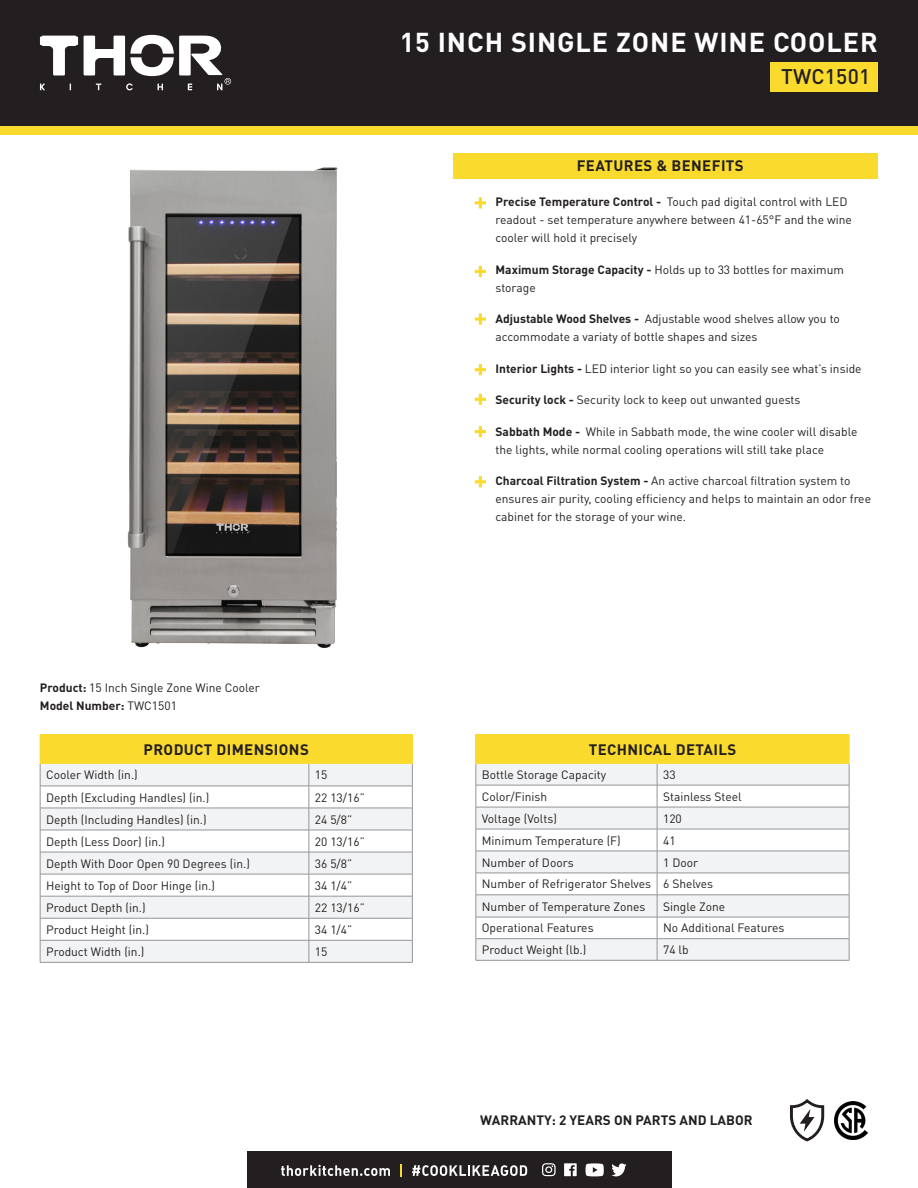
<style>
.page{position:relative;width:918px;height:1188px;background:#fff}
.page>*{position:absolute;margin:0;border:0;box-sizing:border-box;transform-origin:0 0}
.t1{font:700 27px "DIN Pro";letter-spacing:.035em;color:#fff}
.t2{font:500 21px "DIN Pro";letter-spacing:.01em;color:#231f20}
.t3{font:700 15px "DIN Pro";letter-spacing:.025em;color:#231f20}
.t4{font:700 13.5px "DIN Pro";color:#231f20}
.t5{font:12px/18px "DIN Pro";color:#231f20}
.s1{font-weight:700}
</style>
<div class="page">
<div style="left:0;top:125px;width:918px;height:10px;background:#fadb2d"></div>
<div style="left:0;top:0;width:918px;height:125px;background:#231f20"></div>
<svg style="left:40px;top:84px;width:5px;height:6px"></svg>
<svg style="left:84px;top:35px;width:147px;height:55px"></svg>
<svg style="left:40px;top:36px;width:38px;height:39px"></svg>
<img style="left:127px;top:167px;width:211px;height:480px">
<div style="left:453px;top:153px;width:425px;height:26px;background:#fadb2d"></div>
<div style="left:247px;top:1151px;width:424px;height:37px;background:#231f20"></div>
<svg style="left:281px;top:1165px;width:109px;height:11px"></svg>
<svg style="left:400px;top:1164px;width:2px;height:13px"></svg>
<svg style="left:412px;top:1165px;width:115px;height:11px"></svg>
<svg style="left:542px;top:1163px;width:14px;height:13px"></svg>
<svg style="left:564px;top:1163px;width:13px;height:13px"></svg>
<svg style="left:611px;top:1163px;width:16px;height:13px"></svg>
<svg style="left:586px;top:1163px;width:18px;height:13px"></svg>
<div style="left:770px;top:63px;width:108px;height:29px;background:#fadb2d"></div>
<svg style="left:475px;top:197px;width:11px;height:12px"></svg>
<svg style="left:475px;top:266px;width:11px;height:11px"></svg>
<svg style="left:475px;top:313px;width:11px;height:12px"></svg>
<svg style="left:475px;top:364px;width:11px;height:11px"></svg>
<svg style="left:475px;top:394px;width:11px;height:11px"></svg>
<svg style="left:475px;top:426px;width:11px;height:11px"></svg>
<svg style="left:475px;top:476px;width:11px;height:11px"></svg>
<div style="left:476px;top:735px;width:373px;height:28px;background:#fadb2d"></div>
<svg style="left:477px;top:764px;width:372px;height:196px;fill:#f2f3f4"></svg>
<hr style="left:476px;top:785px;width:181px;height:1px;background:#939598">
<hr style="left:657px;top:785px;width:192px;height:1px;background:#939598">
<hr style="left:476px;top:807px;width:181px;height:1px;background:#939598">
<hr style="left:657px;top:807px;width:192px;height:1px;background:#939598">
<hr style="left:476px;top:829px;width:181px;height:1px;background:#939598">
<hr style="left:657px;top:829px;width:192px;height:1px;background:#939598">
<hr style="left:476px;top:851px;width:181px;height:1px;background:#939598">
<hr style="left:657px;top:851px;width:192px;height:1px;background:#939598">
<hr style="left:476px;top:873px;width:181px;height:1px;background:#939598">
<hr style="left:657px;top:873px;width:192px;height:1px;background:#939598">
<hr style="left:476px;top:895px;width:181px;height:1px;background:#939598">
<hr style="left:657px;top:895px;width:192px;height:1px;background:#939598">
<hr style="left:476px;top:917px;width:181px;height:1px;background:#939598">
<hr style="left:657px;top:917px;width:192px;height:1px;background:#939598">
<hr style="left:476px;top:938px;width:181px;height:1px;background:#939598">
<hr style="left:657px;top:938px;width:192px;height:1px;background:#939598">
<svg style="left:657px;top:764px;width:1px;height:196px"></svg>
<hr style="left:476px;top:960px;width:181px;height:1px;background:#939598">
<hr style="left:657px;top:960px;width:192px;height:1px;background:#939598">
<svg style="left:849px;top:735px;width:1px;height:225px"></svg>
<hr style="left:476px;top:734px;width:181px;height:1px;background:#fadb2d">
<svg style="left:476px;top:764px;width:1px;height:196px"></svg>
<hr style="left:657px;top:734px;width:192px;height:1px;background:#fadb2d">
<hr style="left:476px;top:762px;width:181px;height:2px;background:#fadb2d">
<hr style="left:657px;top:762px;width:192px;height:2px;background:#fadb2d">
<div style="left:40px;top:735px;width:372px;height:28px;background:#fadb2d"></div>
<svg style="left:41px;top:764px;width:371px;height:198px;fill:#f2f3f4"></svg>
<hr style="left:40px;top:786px;width:269px;height:1px;background:#939598">
<hr style="left:309px;top:786px;width:104px;height:1px;background:#939598">
<hr style="left:40px;top:808px;width:269px;height:1px;background:#939598">
<hr style="left:309px;top:808px;width:104px;height:1px;background:#939598">
<hr style="left:40px;top:830px;width:269px;height:1px;background:#939598">
<hr style="left:309px;top:830px;width:104px;height:1px;background:#939598">
<hr style="left:40px;top:852px;width:269px;height:1px;background:#939598">
<hr style="left:309px;top:852px;width:104px;height:1px;background:#939598">
<hr style="left:40px;top:874px;width:269px;height:1px;background:#939598">
<hr style="left:309px;top:874px;width:104px;height:1px;background:#939598">
<hr style="left:40px;top:896px;width:269px;height:1px;background:#939598">
<hr style="left:309px;top:896px;width:104px;height:1px;background:#939598">
<hr style="left:40px;top:918px;width:269px;height:1px;background:#939598">
<hr style="left:309px;top:918px;width:104px;height:1px;background:#939598">
<hr style="left:40px;top:940px;width:269px;height:1px;background:#939598">
<hr style="left:309px;top:940px;width:104px;height:1px;background:#939598">
<svg style="left:309px;top:764px;width:1px;height:198px"></svg>
<hr style="left:40px;top:962px;width:269px;height:1px;background:#939598">
<hr style="left:309px;top:962px;width:104px;height:1px;background:#939598">
<svg style="left:412px;top:735px;width:1px;height:227px"></svg>
<hr style="left:40px;top:734px;width:269px;height:1px;background:#fadb2d">
<svg style="left:40px;top:764px;width:1px;height:198px"></svg>
<hr style="left:309px;top:734px;width:104px;height:1px;background:#fadb2d">
<hr style="left:40px;top:762px;width:269px;height:2px;background:#fadb2d">
<hr style="left:309px;top:762px;width:104px;height:2px;background:#fadb2d">
<svg style="left:790px;top:1099px;width:35px;height:43px"></svg>
<img style="left:834px;top:1102px;width:33px;height:37px">
<p class="t1" style="left:400px;top:24px;width:479px">15 INCH SINGLE ZONE WINE COOLER</p>
<p class="t2" style="left:781px;top:62px;width:91px">TWC1501</p>
<p class="t3" style="left:577px;top:155px;width:168px">FEATURES &amp; BENEFITS</p>
<p class="t5" style="left:496px;top:192px;width:358px"><span class="s1">Precise Temperature Control -</span> Touch pad digital control with LED readout - set temperature anywhere between 41-65°F and the wine cooler will hold it precisely</p>
<p class="t5" style="left:496px;top:260px;width:350px"><span class="s1">Maximum Storage Capacity -</span> Holds up to 33 bottles for maximum storage</p>
<p class="t5" style="left:496px;top:309px;width:346px"><span class="s1">Adjustable Wood Shelves -</span> Adjustable wood shelves allow you to accommodate a variaty of bottle shapes and sizes</p>
<p class="t5" style="left:496px;top:359px;width:368px"><span class="s1">Interior Lights -</span> LED interior light so you can easily see what’s inside</p>
<p class="t5" style="left:496px;top:390px;width:306px"><span class="s1">Security lock -</span> Security lock to keep out unwanted guests</p>
<p class="t5" style="left:496px;top:422px;width:363px"><span class="s1">Sabbath Mode -</span> While in Sabbath mode, the wine cooler will disable the lights, while normal cooling operations will still take place</p>
<p class="t5" style="left:496px;top:471px;width:377px"><span class="s1">Charcoal Filtration System -</span> An active charcoal filtration system to ensures air purity, cooling efficiency and helps to maintain an odor free cabinet for the storage of your wine.</p>
<p class="t5" style="left:40px;top:678px;width:221px"><span class="s1">Product:</span> 15 Inch Single Zone Wine Cooler<br><span class="s1">Model Number:</span> TWC1501</p>
<p class="t3" style="left:144px;top:739px;width:167px">PRODUCT DIMENSIONS</p>
<p class="t5" style="left:46px;top:765px;width:93px">Cooler Width (in.)</p>
<p class="t5" style="left:315px;top:765px;width:14px">15</p>
<p class="t5" style="left:46px;top:788px;width:165px">Depth (Excluding Handles) (in.)</p>
<p class="t5" style="left:315px;top:788px;width:52px">22 13/16”</p>
<p class="t5" style="left:46px;top:810px;width:162px">Depth (Including Handles) (in.)</p>
<p class="t5" style="left:315px;top:810px;width:39px">24 5/8”</p>
<p class="t5" style="left:46px;top:832px;width:120px">Depth (Less Door) (in.)</p>
<p class="t5" style="left:315px;top:832px;width:52px">20 13/16”</p>
<p class="t5" style="left:46px;top:854px;width:205px">Depth With Door Open 90 Degrees (in.)</p>
<p class="t5" style="left:315px;top:854px;width:39px">36 5/8”</p>
<p class="t5" style="left:46px;top:876px;width:170px">Height to Top of Door Hinge (in.)</p>
<p class="t5" style="left:315px;top:876px;width:39px">34 1/4”</p>
<p class="t5" style="left:46px;top:898px;width:101px">Product Depth (in.)</p>
<p class="t5" style="left:315px;top:898px;width:52px">22 13/16”</p>
<p class="t5" style="left:46px;top:920px;width:104px">Product Height (in.)</p>
<p class="t5" style="left:315px;top:920px;width:39px">34 1/4”</p>
<p class="t5" style="left:46px;top:942px;width:100px">Product Width (in.)</p>
<p class="t5" style="left:315px;top:942px;width:14px">15</p>
<p class="t3" style="left:589px;top:739px;width:149px">TECHNICAL DETAILS</p>
<p class="t5" style="left:482px;top:765px;width:126px">Bottle Storage Capacity</p>
<p class="t5" style="left:663px;top:765px;width:14px">33</p>
<p class="t5" style="left:482px;top:787px;width:67px">Color/Finish</p>
<p class="t5" style="left:663px;top:787px;width:80px">Stainless Steel</p>
<p class="t5" style="left:482px;top:809px;width:77px">Voltage (Volts)</p>
<p class="t5" style="left:663px;top:809px;width:20px">120</p>
<p class="t5" style="left:482px;top:831px;width:140px">Minimum Temperature (F)</p>
<p class="t5" style="left:663px;top:831px;width:14px">41</p>
<p class="t5" style="left:482px;top:853px;width:93px">Number of Doors</p>
<p class="t5" style="left:663px;top:853px;width:37px">1 Door</p>
<p class="t5" style="left:482px;top:875px;width:171px">Number of Refrigerator Shelves</p>
<p class="t5" style="left:663px;top:875px;width:52px">6 Shelves</p>
<p class="t5" style="left:482px;top:897px;width:165px">Number of Temperature Zones</p>
<p class="t5" style="left:663px;top:897px;width:64px">Single Zone</p>
<p class="t5" style="left:482px;top:919px;width:113px">Operational Features</p>
<p class="t5" style="left:663px;top:919px;width:123px">No Additional Features</p>
<p class="t5" style="left:482px;top:940px;width:106px">Product Weight (lb.)</p>
<p class="t5" style="left:663px;top:940px;width:27px">74 lb</p>
<p class="t4" style="left:480px;top:1111px;width:274px">WARRANTY: 2 YEARS ON PARTS AND LABOR</p>
</div>
